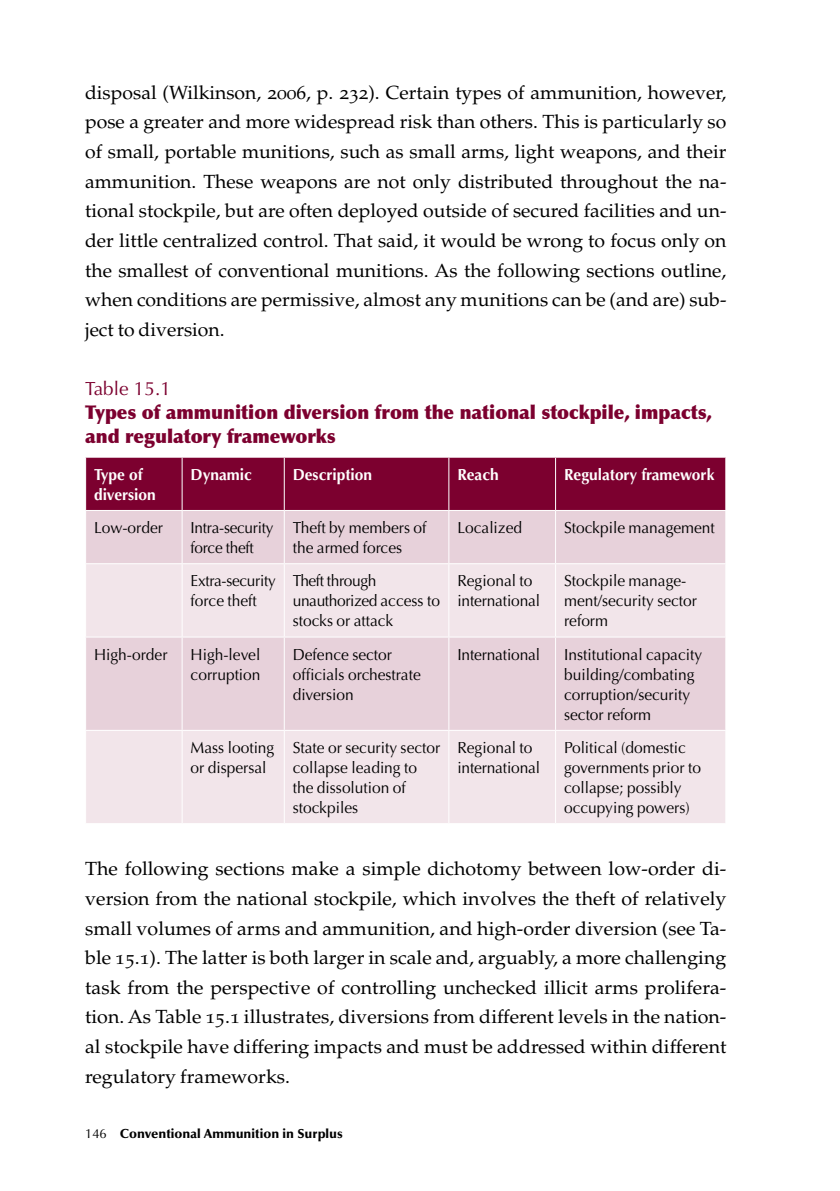
<style>
.page{position:relative;width:840px;height:1191px;background:#fff}
.page>*{position:absolute;margin:0;border:0;box-sizing:border-box;transform-origin:0 0}
.t1{font:19px/29.6px "Palatino LT Std";color:#000;text-align:justify}
.t2{font:900 19px/24px "Optima LT Std";color:#7c002f}
.t3{font:16px/20px "Optima LT Std";color:#000}
.t4{font:700 16px/20px "Optima LT Std";color:#fff}
.t5{font:16px/20px "Optima LT Std";letter-spacing:-.025em;color:#000}
.t6{font:16px/20px "Optima LT Std";color:#000;scale:.96 1}
.t7{font:16px/20px "Optima LT Std";letter-spacing:-.02em;color:#000;scale:.96 1}
.t8{font:900 13px "Optima LT Std";color:#000}
.s1{font-weight:400}
</style>
<div class="page">
<div style="left:86px;top:458px;width:639px;height:52px;background:#7c002f"></div>
<div style="left:86px;top:511px;width:639px;height:52px;background:#e7d1da"></div>
<svg style="left:86px;top:564px;width:639px;height:259px;background:#eedee4"></svg>
<hr style="left:181px;top:458px;width:1px;height:52px;background:#fff">
<hr style="left:283px;top:458px;width:1px;height:52px;background:#fff">
<hr style="left:448px;top:458px;width:1px;height:52px;background:#fff">
<hr style="left:554px;top:458px;width:1px;height:52px;background:#fff">
<hr style="left:181px;top:511px;width:1px;height:52px;background:#fff">
<hr style="left:283px;top:511px;width:1px;height:52px;background:#fff">
<hr style="left:448px;top:511px;width:1px;height:52px;background:#fff">
<hr style="left:554px;top:511px;width:1px;height:52px;background:#fff">
<hr style="left:181px;top:564px;width:1px;height:72px;background:#fff">
<hr style="left:283px;top:564px;width:1px;height:72px;background:#fff">
<hr style="left:448px;top:564px;width:1px;height:72px;background:#fff">
<hr style="left:554px;top:564px;width:1px;height:72px;background:#fff">
<hr style="left:85px;top:636px;width:97px;height:1px;background:#fff">
<hr style="left:182px;top:636px;width:102px;height:1px;background:#fff">
<hr style="left:181px;top:637px;width:1px;height:93px;background:#fff">
<hr style="left:284px;top:636px;width:164px;height:1px;background:#fff">
<hr style="left:283px;top:637px;width:1px;height:93px;background:#fff">
<hr style="left:448px;top:636px;width:107px;height:1px;background:#fff">
<hr style="left:448px;top:637px;width:1px;height:93px;background:#fff">
<hr style="left:555px;top:636px;width:171px;height:1px;background:#fff">
<hr style="left:554px;top:637px;width:1px;height:93px;background:#fff">
<hr style="left:85px;top:730px;width:97px;height:1px;background:#fff">
<hr style="left:182px;top:730px;width:102px;height:1px;background:#fff">
<hr style="left:181px;top:731px;width:1px;height:92px;background:#fff">
<hr style="left:284px;top:730px;width:164px;height:1px;background:#fff">
<hr style="left:283px;top:731px;width:1px;height:92px;background:#fff">
<hr style="left:448px;top:730px;width:107px;height:1px;background:#fff">
<hr style="left:448px;top:731px;width:1px;height:92px;background:#fff">
<hr style="left:555px;top:730px;width:171px;height:1px;background:#fff">
<hr style="left:554px;top:731px;width:1px;height:92px;background:#fff">
<p class="t1" style="left:85px;top:78px;width:642px">disposal (Wilkinson, 2006, p. 232). Certain types of ammunition, however, pose a greater and more widespread risk than others. This is particularly so of small, portable munitions, such as small arms, light weapons, and their ammunition. These weapons are not only distributed throughout the na&shy;tional stockpile, but are often deployed outside of secured facilities and un&shy;der little centralized control. That said, it would be wrong to focus only on the smallest of conventional munitions. As the following sections outline, when conditions are permissive, almost any munitions can be (and are) sub&shy;ject to diversion.</p>
<p class="t2" style="left:85px;top:376px;width:628px"><span class="s1">Table 15.1<br></span>Types of ammunition diversion from the national stockpile, impacts, and regulatory frameworks</p>
<p class="t4" style="left:94px;top:464px;width:63px">Type of diversion</p>
<p class="t4" style="left:190px;top:464px;width:63px">Dynamic</p>
<p class="t4" style="left:292px;top:464px;width:81px">Description</p>
<p class="t4" style="left:457px;top:464px;width:43px">Reach</p>
<p class="t4" style="left:563px;top:464px;width:152px">Regulatory framework</p>
<p class="t3" style="left:94px;top:518px;width:70px">Low-order</p>
<p class="t6" style="left:190px;top:518px;width:88px">Intra-security force theft</p>
<p class="t3" style="left:292px;top:518px;width:135px">Theft by members of the armed forces</p>
<p class="t3" style="left:457px;top:518px;width:66px">Localized</p>
<p class="t3" style="left:563px;top:518px;width:152px">Stockpile management</p>
<p class="t7" style="left:190px;top:571px;width:90px">Extra-security force theft</p>
<p class="t5" style="left:292px;top:571px;width:149px">Theft through unauthorized access to stocks or attack</p>
<p class="t3" style="left:457px;top:571px;width:84px">Regional to international</p>
<p class="t3" style="left:563px;top:571px;width:134px">Stockpile manage&shy;ment/security sector reform</p>
<p class="t3" style="left:94px;top:644px;width:75px">High-order</p>
<p class="t3" style="left:190px;top:644px;width:71px">High-level corruption</p>
<p class="t3" style="left:292px;top:644px;width:129px">Defence sector officials orchestrate diversion</p>
<p class="t3" style="left:457px;top:644px;width:84px">International</p>
<p class="t3" style="left:563px;top:644px;width:140px">Institutional capacity building/combating corruption/security sector reform</p>
<p class="t3" style="left:190px;top:737px;width:85px">Mass looting or dispersal</p>
<p class="t3" style="left:292px;top:737px;width:149px">State or security sector collapse leading to the dissolution of stockpiles</p>
<p class="t3" style="left:457px;top:737px;width:84px">Regional to international</p>
<p class="t3" style="left:563px;top:737px;width:138px">Political (domestic governments prior to collapse; possibly occupying powers)</p>
<p class="t1" style="left:85px;top:854px;width:642px">The following sections make a simple dichotomy between low-order di&shy;version from the national stockpile, which involves the theft of relatively small volumes of arms and ammunition, and high-order diversion (see Ta&shy;ble 15.1). The latter is both larger in scale and, arguably, a more challenging task from the perspective of controlling unchecked illicit arms prolifera&shy;tion. As Table 15.1 illustrates, diversions from different levels in the nation&shy;al stockpile have differing impacts and must be addressed within different regulatory frameworks.</p>
<p class="t8" style="left:85px;top:1126px;width:259px"><span class="s1">146</span> Conventional Ammunition in Surplus</p>
</div>
